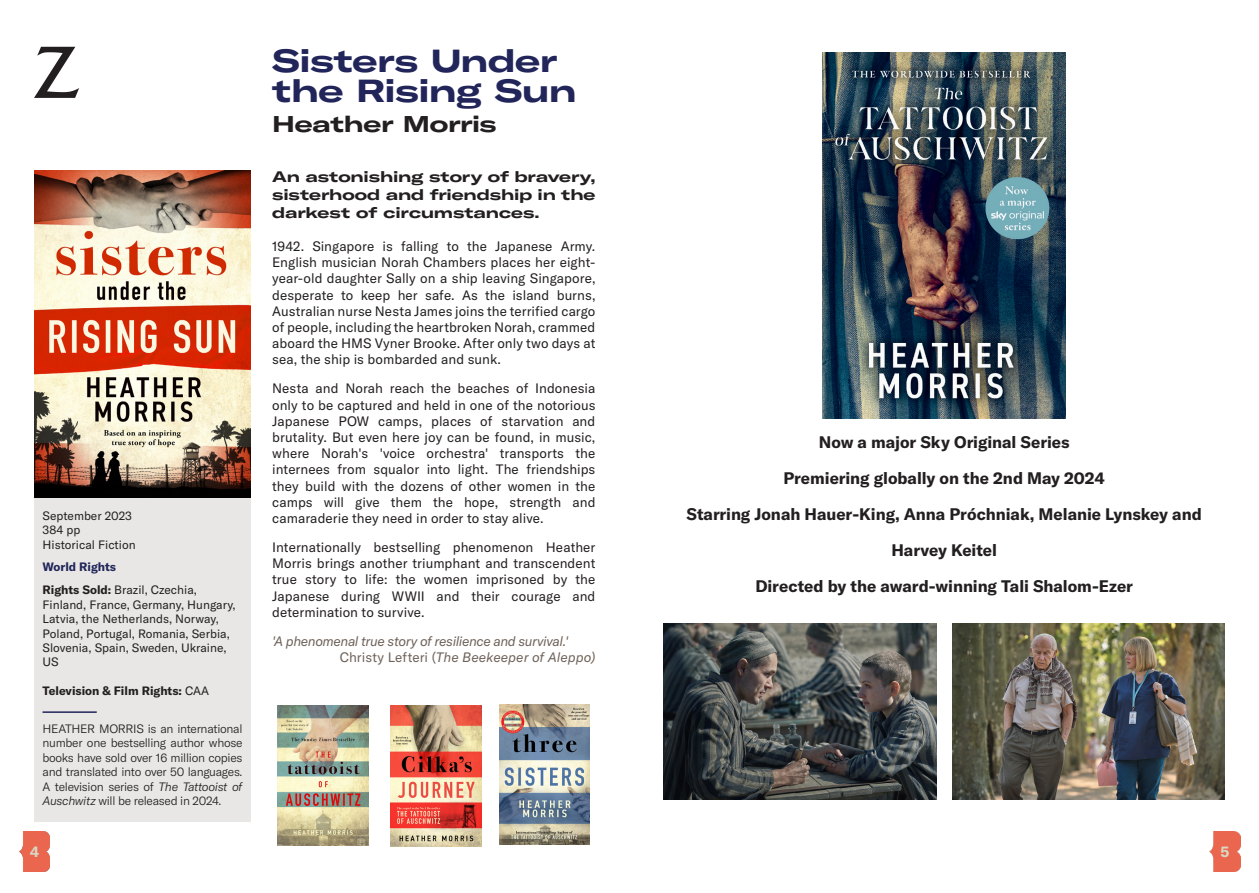
<style>
.page{position:relative;width:1259px;height:893px;background:#fff}
.page>*{position:absolute;margin:0;border:0;box-sizing:border-box;transform-origin:0 0}
.Heading_2{font:31.5px/30px "GT America Exp Bd";letter-spacing:-.015em;color:#212559}
.Heading_2-2{font:22.5px "GT America Exp Bd";letter-spacing:-.015em;color:#231f20}
.t1{font:700 16.5px/36px "GT America";letter-spacing:-.005em;color:#231f20;text-align:center}
.Intro_paragraph{font:15px/18px "GT America Exp Bd";letter-spacing:-.005em;color:#231f20;text-align:justify}
.t2{font:700 15px "GT America";color:#d8d7c2}
.t3{font:13.5px/16.2px "GT America";letter-spacing:.005em;color:#231f20;text-align:justify}
.Quote__Text{font:italic 13.5px "GT America";letter-spacing:-.025em;color:#6e6259}
.Quote__Author_Source{font:italic 13.5px "GT America";letter-spacing:.005em;color:#6e6259}
.Panel__Author_biography{font:300 12px/14.4px "GT America";letter-spacing:-.025em;color:#231f20;text-align:justify}
.Panel__World_Rights{font:12px/14.4px "GT America";color:#231f20}
.Panel__Text{font:12px "GT America";color:#231f20}
.Panel__Text-2{font:700 12px "GT America";color:#231f20}
.Panel__World_Rights-2{font:700 12px "GT America";color:#212559}
.s1{font-weight:700}
.s2{font-weight:400}
.s3{font-style:italic}
.s4{font-style:normal}
</style>
<div class="page">
<img style="left:1209px;top:831px;width:31px;height:40px">
<img style="left:19px;top:831px;width:31px;height:40px">
<div style="left:34px;top:497px;width:217px;height:325px;background:#e8e7e5"></div>
<hr style="left:43px;top:711px;width:54px;height:2px;background:#212559">
<img style="left:34px;top:170px;width:217px;height:327px">
<svg style="left:34px;top:47px;width:45px;height:51px"></svg>
<img style="left:499px;top:704px;width:91px;height:141px">
<img style="left:278px;top:706px;width:90px;height:139px">
<img style="left:390px;top:706px;width:91px;height:140px">
<img style="left:823px;top:52px;width:242px;height:367px">
<img style="left:663px;top:624px;width:273px;height:176px">
<img style="left:952px;top:624px;width:273px;height:176px">
<p class="Panel__Text" style="left:43px;top:508px;width:91px">September 2023</p>
<p class="Panel__Text" style="left:43px;top:523px;width:39px">384 pp</p>
<p class="Panel__Text" style="left:43px;top:537px;width:95px">Historical Fiction</p>
<p class="Panel__World_Rights-2" style="left:43px;top:560px;width:75px">World Rights</p>
<p class="Panel__World_Rights" style="left:43px;top:583px;width:195px"><span class="s1">Rights Sold:</span> Brazil, Czechia,<br>Finland, France, Germany, Hungary,<br>Latvia, the Netherlands, Norway,<br>Poland, Portugal, Romania, Serbia,<br>Slovenia, Spain, Sweden, Ukraine,<br>US</p>
<p class="Panel__Text-2" style="left:43px;top:683px;width:168px">Television &amp; Film Rights: <span class="s2">CAA</span></p>
<p class="Panel__Author_biography" style="left:43px;top:722px;width:201px">HEATHER MORRIS is an international number one bestselling author whose books have sold over 16 million copies and translated into over 50 languages.<br>A television series of <span class="s3">The Tattooist of Auschwitz</span> will be released in 2024.</p>
<p class="Heading_2" style="left:272px;top:45px;width:306px">Sisters Under the Rising Sun</p>
<p class="Heading_2-2" style="left:272px;top:109px;width:226px">Heather Morris</p>
<p class="Intro_paragraph" style="left:272px;top:167px;width:325px">An astonishing story of bravery, sisterhood and friendship in the darkest of circumstances.</p>
<p class="t3" style="left:272px;top:238px;width:325px">1942. Singapore is falling to the Japanese Army.<br>English musician Norah Chambers places her eight&shy;year-old daughter Sally on a ship leaving Singapore, desperate to keep her safe. As the island burns, Australian nurse Nesta James joins the terrified cargo of people, including the heartbroken Norah, crammed aboard the HMS Vyner Brooke. After only two days at sea, the ship is bombarded and sunk.</p>
<p class="t3" style="left:272px;top:381px;width:325px">Nesta and Norah reach the beaches of Indonesia only to be captured and held in one of the notorious Japanese POW camps, places of starvation and brutality. But even here joy can be found, in music, where Norah's 'voice orchestra' transports the internees from squalor into light. The friendships they build with the dozens of other women in the camps will give them the hope, strength and camaraderie they need in order to stay alive.</p>
<p class="t3" style="left:272px;top:539px;width:325px">Internationally bestselling phenomenon Heather Morris brings another triumphant and transcendent true story to life: the women imprisoned by the Japanese during WWII and their courage and determination to survive.</p>
<p class="Quote__Text" style="left:272px;top:633px;width:297px">'A phenomenal true story of resilience and survival.'</p>
<p class="Quote__Author_Source" style="left:340px;top:649px;width:257px"><span class="s4">Christy Lefteri (</span>The Beekeeper of Aleppo)</p>
<p class="t1" style="left:819px;top:424px;width:252px">Now a major Sky Original Series</p>
<p class="t1" style="left:783px;top:460px;width:323px">Premiering globally on the 2nd May 2024</p>
<p class="t1" style="left:686px;top:496px;width:516px">Starring Jonah Hauer-King, Anna Próchniak, Melanie Lynskey and<br>Harvey Keitel</p>
<p class="t1" style="left:755px;top:568px;width:379px">Directed by the award-winning Tali Shalom-Ezer</p>
<p class="t2" style="left:30px;top:842px;width:11px">4</p>
<p class="t2" style="left:1220px;top:842px;width:10px">5</p>
</div>
